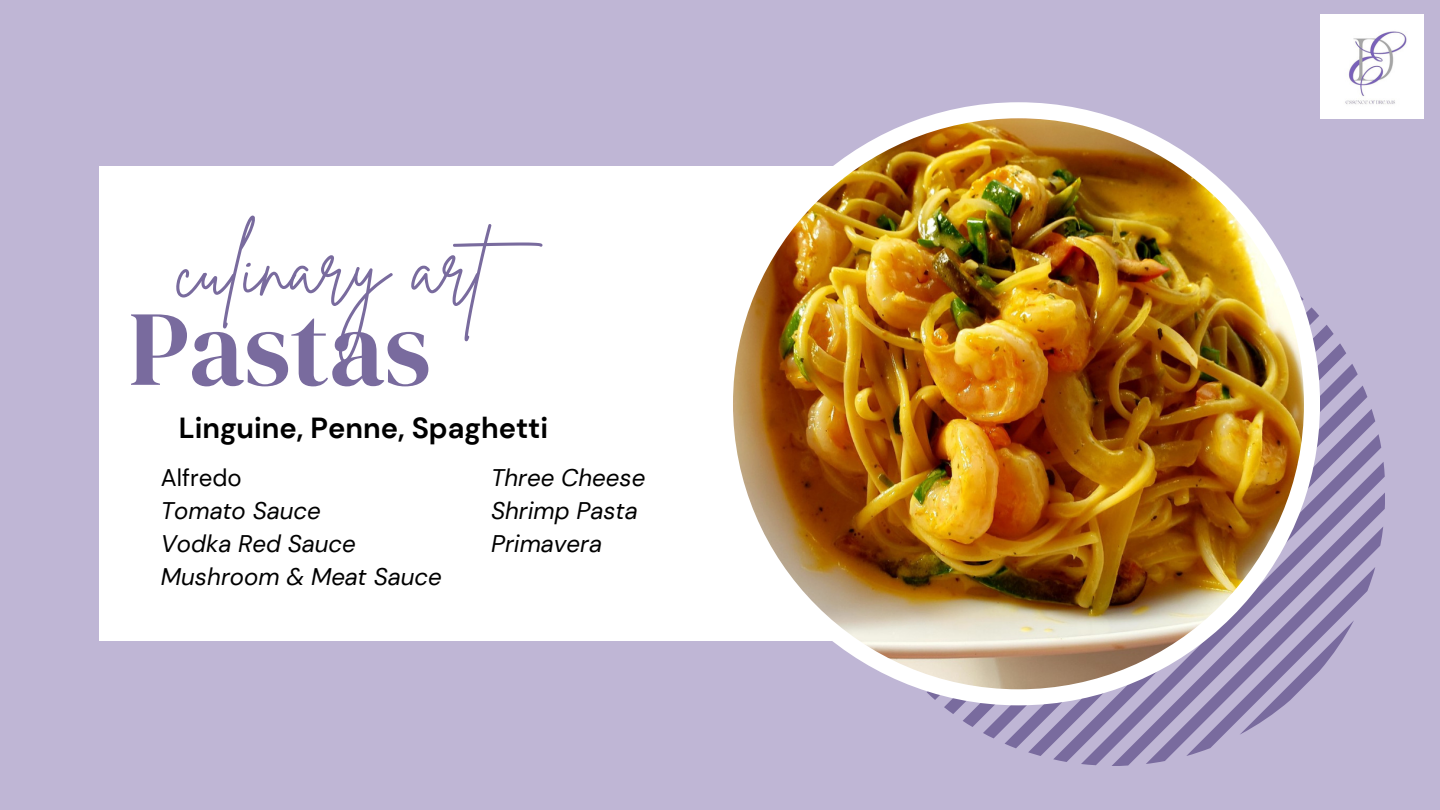
<style>
.page{position:relative;width:1440px;height:810px;background:#bfb6d5}
.page>*{position:absolute;margin:0;border:0;box-sizing:border-box;transform-origin:0 0}
.t1{font:106.7px "DM Serif Display";color:#796b9e}
.t2{font:79.8px "Brittany Signature";color:#796b9e}
.t3{font:700 29px "DM Sans";color:#000}
.t4{font:italic 24px "DM Sans";color:#000}
.t5{font:24px "DM Sans";color:#000}
</style>
<div class="page">
<div style="left:99px;top:166px;width:919px;height:475px;background:#fff"></div>
<svg style="left:842px;top:223px;width:543px;height:543px"></svg>
<div style="left:717px;top:102px;width:603px;height:603px;background:#fff;border-radius:50%"></div>
<img style="left:733px;top:118px;width:571px;height:571px;border-radius:50%">
<img style="left:1320px;top:15px;width:104px;height:103px">
<p class="t2" style="left:179px;top:216px;width:387px">culinary art</p>
<p class="t1" style="left:129px;top:274px;width:304px">Pastas</p>
<p class="t3" style="left:179px;top:410px;width:371px">Linguine, Penne, Spaghetti</p>
<p class="t5" style="left:161px;top:463px;width:82px">Alfredo</p>
<p class="t4" style="left:161px;top:496px;width:161px">Tomato Sauce</p>
<p class="t4" style="left:161px;top:529px;width:197px">Vodka Red Sauce</p>
<p class="t4" style="left:161px;top:562px;width:282px">Mushroom &amp; Meat Sauce</p>
<p class="t4" style="left:491px;top:463px;width:156px">Three Cheese</p>
<p class="t4" style="left:491px;top:496px;width:148px">Shrimp Pasta</p>
<p class="t4" style="left:491px;top:529px;width:112px">Primavera</p>
</div>
